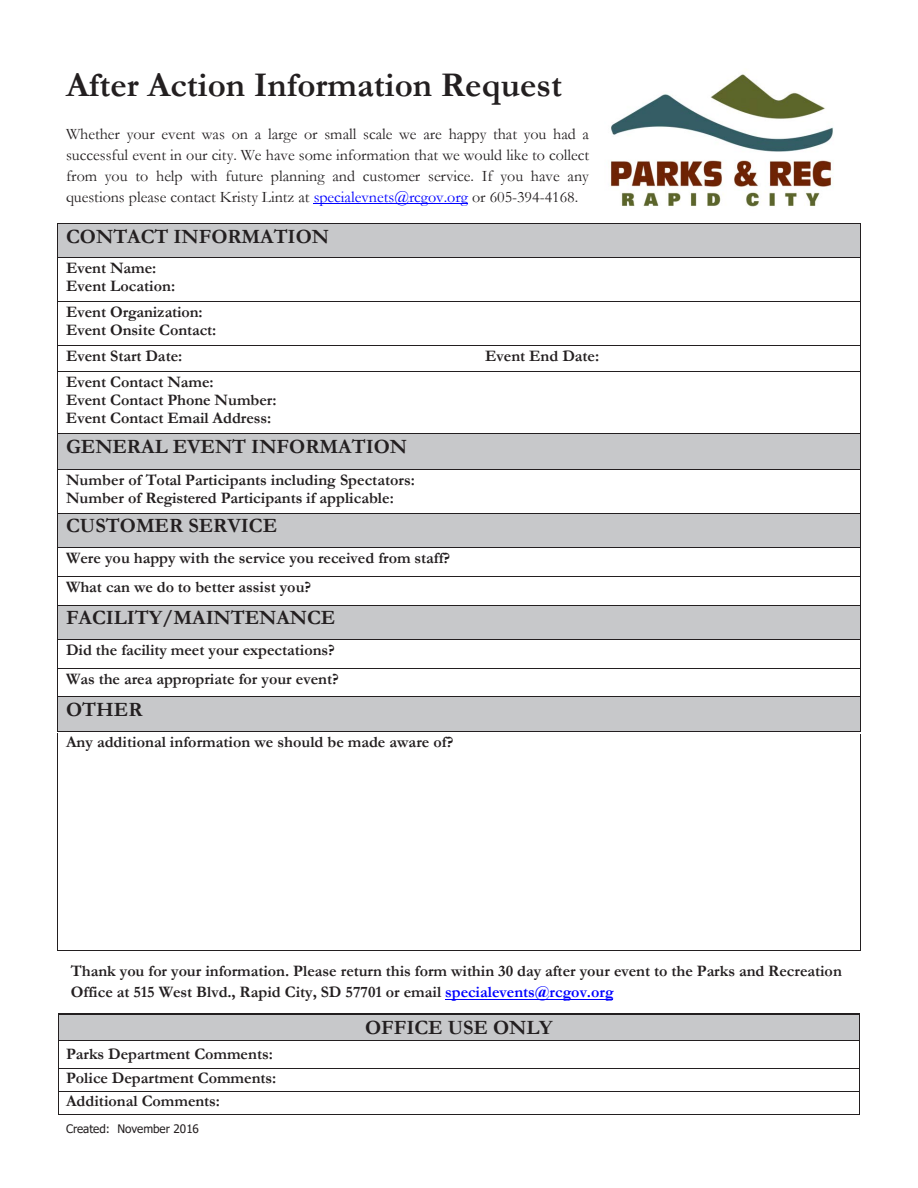
<style>
.page{position:relative;width:918px;height:1188px;background:#fff}
.page>*{position:absolute;margin:0;border:0;box-sizing:border-box;transform-origin:0 0}
.t1{font:700 34.95px "Garamond";color:#231f20}
.t2{font:700 20.4px "Garamond";color:#231f20}
.t3{font:700 16.05px/18px "Garamond";color:#231f20}
.t4{font:16.05px/20.7px "Garamond";color:#231f20;text-align:justify}
.t5{font:11.7px "Tahoma";letter-spacing:-.005em;color:#231f20}
.s1{color:#00f}
</style>
<div class="page">
<img style="left:610px;top:74px;width:224px;height:133px">
<hr style="left:314px;top:203px;width:154px;height:1px;background:#00f">
<div style="left:58px;top:224px;width:802px;height:34px;background:#c7c8ca"></div>
<hr style="left:58px;top:223px;width:802px;height:1px;background:#231f20">
<hr style="left:57px;top:224px;width:1px;height:34px;background:#231f20">
<hr style="left:860px;top:224px;width:1px;height:34px;background:#231f20">
<hr style="left:58px;top:258px;width:802px;height:1px;background:#231f20">
<hr style="left:58px;top:302px;width:802px;height:1px;background:#231f20">
<hr style="left:58px;top:346px;width:802px;height:1px;background:#231f20">
<hr style="left:58px;top:372px;width:802px;height:1px;background:#231f20">
<div style="left:58px;top:434px;width:802px;height:35px;background:#c7c8ca"></div>
<svg style="left:57px;top:258px;width:1px;height:176px"></svg>
<hr style="left:58px;top:434px;width:802px;height:1px;background:#231f20">
<svg style="left:860px;top:258px;width:1px;height:176px"></svg>
<hr style="left:57px;top:434px;width:1px;height:35px;background:#231f20">
<hr style="left:860px;top:434px;width:1px;height:35px;background:#231f20">
<hr style="left:58px;top:469px;width:802px;height:1px;background:#231f20">
<div style="left:58px;top:514px;width:802px;height:33px;background:#c7c8ca"></div>
<svg style="left:57px;top:469px;width:1px;height:45px"></svg>
<hr style="left:58px;top:513px;width:802px;height:1px;background:#231f20">
<svg style="left:860px;top:469px;width:1px;height:45px"></svg>
<hr style="left:57px;top:514px;width:1px;height:33px;background:#231f20">
<hr style="left:860px;top:514px;width:1px;height:33px;background:#231f20">
<hr style="left:58px;top:547px;width:802px;height:1px;background:#231f20">
<hr style="left:58px;top:576px;width:802px;height:1px;background:#231f20">
<div style="left:58px;top:605px;width:802px;height:34px;background:#c7c8ca"></div>
<svg style="left:57px;top:547px;width:1px;height:58px"></svg>
<hr style="left:58px;top:605px;width:802px;height:1px;background:#231f20">
<svg style="left:860px;top:547px;width:1px;height:58px"></svg>
<hr style="left:57px;top:605px;width:1px;height:34px;background:#231f20">
<hr style="left:860px;top:605px;width:1px;height:34px;background:#231f20">
<hr style="left:58px;top:639px;width:802px;height:1px;background:#231f20">
<hr style="left:58px;top:668px;width:802px;height:1px;background:#231f20">
<div style="left:58px;top:697px;width:802px;height:34px;background:#c7c8ca"></div>
<svg style="left:57px;top:639px;width:1px;height:58px"></svg>
<hr style="left:58px;top:696px;width:802px;height:1px;background:#231f20">
<svg style="left:860px;top:639px;width:1px;height:58px"></svg>
<hr style="left:57px;top:697px;width:1px;height:34px;background:#231f20">
<hr style="left:860px;top:697px;width:1px;height:34px;background:#231f20">
<hr style="left:58px;top:731px;width:802px;height:1px;background:#231f20">
<hr style="left:58px;top:950px;width:802px;height:1px;background:#231f20">
<hr style="left:57px;top:733px;width:1px;height:217px;background:#231f20">
<hr style="left:860px;top:734px;width:1px;height:217px;background:#231f20">
<div style="left:59px;top:1015px;width:800px;height:26px;background:#c7c8ca"></div>
<hr style="left:59px;top:1014px;width:800px;height:1px;background:#231f20">
<hr style="left:59px;top:1041px;width:800px;height:1px;background:#231f20">
<hr style="left:59px;top:1013px;width:800px;height:1px;background:#231f20">
<hr style="left:58px;top:1014px;width:1px;height:54px;background:#231f20">
<hr style="left:859px;top:1014px;width:1px;height:54px;background:#231f20">
<hr style="left:59px;top:1068px;width:800px;height:1px;background:#231f20">
<hr style="left:59px;top:1091px;width:800px;height:1px;background:#231f20">
<svg style="left:58px;top:1068px;width:1px;height:47px"></svg>
<hr style="left:59px;top:1114px;width:800px;height:1px;background:#231f20">
<svg style="left:859px;top:1068px;width:1px;height:47px"></svg>
<hr style="left:446px;top:999px;width:167px;height:1px;background:#00f">
<p class="t1" style="left:66px;top:61px;width:497px">After Action Information Request</p>
<p class="t4" style="left:66px;top:124px;width:525px">Whether your event was on a large or small scale we are happy that you had a successful event in our city. We have some information that we would like to collect from you to help with future planning and customer service. If you have any questions please contact Kristy Lintz at <span class="s1">specialevnets@rcgov.org</span> or 605-394-4168.</p>
<p class="t2" style="left:66px;top:222px;width:265px">CONTACT INFORMATION</p>
<p class="t3" style="left:66px;top:259px;width:111px">Event Name:<br>Event Location:</p>
<p class="t3" style="left:66px;top:303px;width:152px">Event Organization:<br>Event Onsite Contact:</p>
<p class="t3" style="left:66px;top:347px;width:118px">Event Start Date:</p>
<p class="t3" style="left:485px;top:347px;width:116px">Event End Date:</p>
<p class="t3" style="left:66px;top:373px;width:212px">Event Contact Name:<br>Event Contact Phone Number:<br>Event Contact Email Address:</p>
<p class="t2" style="left:66px;top:433px;width:343px">GENERAL EVENT INFORMATION</p>
<p class="t3" style="left:66px;top:471px;width:351px">Number of Total Participants including Spectators:<br>Number of Registered Participants if applicable:</p>
<p class="t2" style="left:66px;top:512px;width:213px">CUSTOMER SERVICE</p>
<p class="t3" style="left:66px;top:544px;width:386px;line-height:28.7px">Were you happy with the service you received from staff?<br>What can we do to better assist you?</p>
<p class="t2" style="left:66px;top:604px;width:271px">FACILITY/MAINTENANCE</p>
<p class="t3" style="left:66px;top:636px;width:274px;line-height:28.8px">Did the facility meet your expectations?<br>Was the area appropriate for your event?</p>
<p class="t2" style="left:66px;top:696px;width:78px">OTHER</p>
<p class="t3" style="left:66px;top:733px;width:389px">Any additional information we should be made aware of?</p>
<p class="t3" style="left:71px;top:960px;width:773px;line-height:20.9px">Thank you for your information. Please return this form within 30 day after your event to the Parks and Recreation<br>Office at 515 West Blvd., Rapid City, SD 57701 or email <span class="s1">specialevents@rcgov.org</span></p>
<p class="t2" style="left:365px;top:1013px;width:189px">OFFICE USE ONLY</p>
<p class="t3" style="left:66px;top:1043px;width:212px;line-height:23.1px">Parks Department Comments:<br>Police Department Comments:<br>Additional Comments:</p>
<p class="t5" style="left:66px;top:1121px;width:135px">Created: November 2016</p>
</div>
